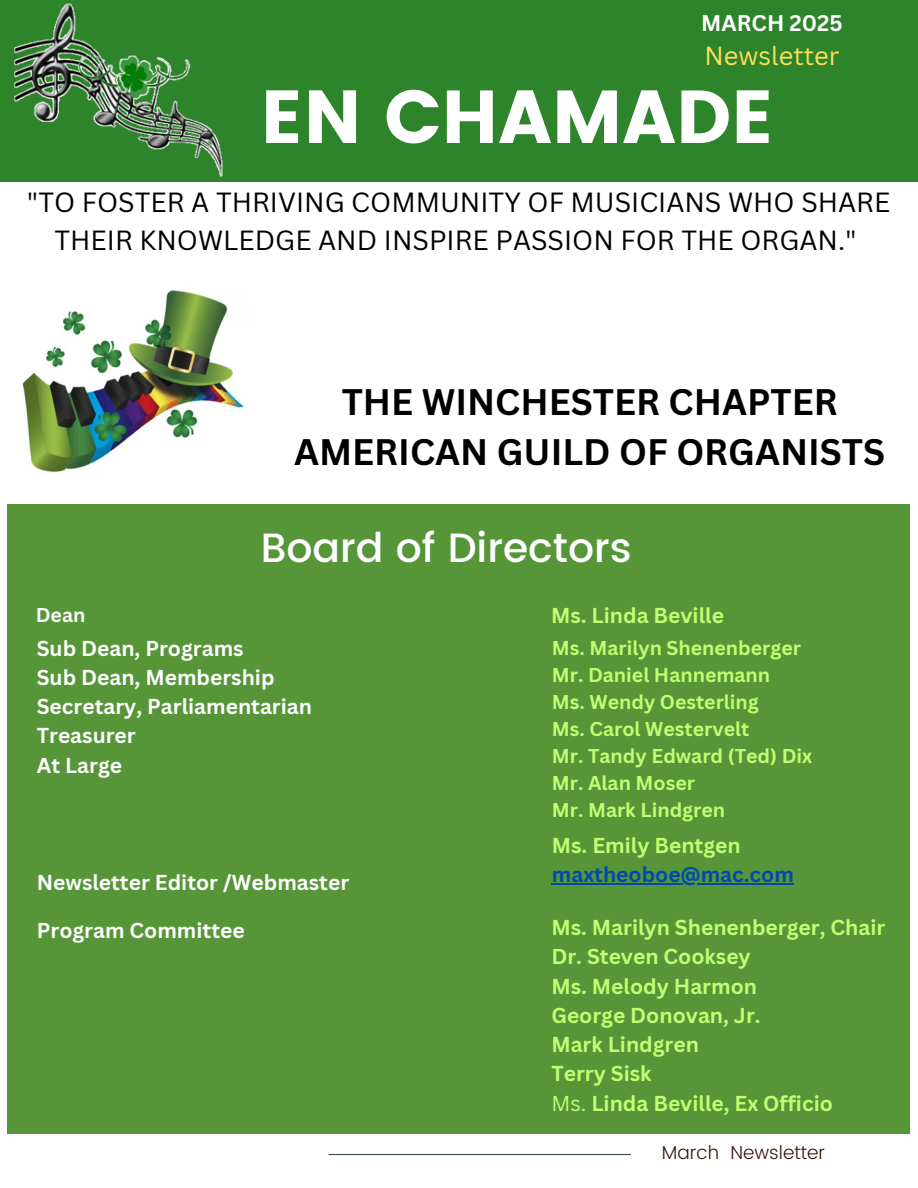
<style>
.page{position:relative;width:918px;height:1188px;background:#fff}
.page>*{position:absolute;margin:0;border:0;box-sizing:border-box;transform-origin:0 0}
.t1{font:74.85px "Poppins";color:#fff}
.t2{font:500 40.8px "Poppins";color:#fff}
.t3{font:700 36px/49.7px "Canva Sans";color:#000;text-align:center}
.t4{font:27px/37.8px "Canva Sans";color:#000;text-align:center}
.t5{font:25.5px "Canva Sans";color:#ffde59}
.t6{font:700 22.05px "Canva Sans";color:#fff}
.t7{font:700 21px "Canva Sans";color:#c1ff72}
.t8{font:700 21px "Canva Sans";color:#fdfefd}
.t9{font:700 21px "Canva Sans";color:#004aad}
.t10{font:700 19.5px "Canva Sans";color:#c1ff72}
.t11{font:700 19.5px "Canva Sans";color:#fdfefd}
.t12{font:300 18.75px "Poppins";color:#3c1a0c}
.s1{font-weight:400}
</style>
<div class="page">
<div style="left:0;top:0;width:918px;height:181px;background:#2d842b"></div>
<div style="left:8px;top:504px;width:902px;height:630px;background:#569639"></div>
<hr style="left:329px;top:1154px;width:302px;height:1px;background:#3e4e40">
<img style="left:14px;top:3px;width:209px;height:174px">
<img style="left:22px;top:290px;width:222px;height:183px">
<hr style="left:552px;top:883px;width:242px;height:1px;background:#004aad">
<h5 class="t6" style="left:701px;top:7px;width:143px">MARCH 2025</h5>
<h1 class="t5" style="left:705px;top:38px;width:136px">Newsletter</h1>
<p class="t1" style="left:261px;top:73px;width:515px">EN CHAMADE</p>
<h4 class="t4" style="left:27px;top:183px;width:865px">"TO FOSTER A THRIVING COMMUNITY OF MUSICIANS WHO SHARE<br>THEIR KNOWLEDGE AND INSPIRE PASSION FOR THE ORGAN."</h4>
<p class="t3" style="left:294px;top:377px;width:593px">THE WINCHESTER CHAPTER<br>AMERICAN GUILD OF ORGANISTS</p>
<p class="t11" style="left:36px;top:601px;width:51px">Dean</p>
<h6 class="t2" style="left:261px;top:524px;width:372px">Board of Directors</h6>
<p class="t7" style="left:551px;top:600px;width:174px">Ms. Linda Beville</p>
<p class="t8" style="left:37px;top:633px;width:208px">Sub Dean, Programs</p>
<h3 class="t8" style="left:37px;top:662px;width:239px">Sub Dean, Membership</h3>
<p class="t8" style="left:37px;top:692px;width:277px">Secretary, Parliamentarian</p>
<h2 class="t8" style="left:37px;top:721px;width:101px">Treasurer</h2>
<p class="t8" style="left:37px;top:750px;width:87px">At Large</p>
<p class="t8" style="left:37px;top:867px;width:314px">Newsletter Editor /Webmaster</p>
<p class="t8" style="left:37px;top:916px;width:209px">Program Committee</p>
<p class="t10" style="left:552px;top:634px;width:251px">Ms. Marilyn Shenenberger</p>
<p class="t10" style="left:552px;top:661px;width:220px">Mr. Daniel Hannemann</p>
<p class="t10" style="left:552px;top:688px;width:208px">Ms. Wendy Oesterling</p>
<p class="t10" style="left:552px;top:715px;width:199px">Ms. Carol Westervelt</p>
<p class="t10" style="left:552px;top:742px;width:262px">Mr. Tandy Edward (Ted) Dix</p>
<p class="t10" style="left:552px;top:769px;width:145px">Mr. Alan Moser</p>
<p class="t10" style="left:552px;top:796px;width:175px">Mr. Mark Lindgren</p>
<p class="t7" style="left:552px;top:830px;width:190px">Ms. Emily Bentgen</p>
<p class="t9" style="left:552px;top:860px;width:244px">maxtheoboe@mac.com</p>
<p class="t7" style="left:551px;top:913px;width:335px">Ms. Marilyn Shenenberger, Chair</p>
<p class="t7" style="left:551px;top:942px;width:201px">Dr. Steven Cooksey</p>
<p class="t7" style="left:551px;top:971px;width:207px">Ms. Melody Harmon</p>
<p class="t7" style="left:551px;top:1001px;width:211px">George Donovan, Jr.</p>
<p class="t7" style="left:551px;top:1030px;width:149px">Mark Lindgren</p>
<p class="t7" style="left:551px;top:1059px;width:102px">Terry Sisk</p>
<p class="t7" style="left:551px;top:1088px;width:283px"><span class="s1">Ms.</span> Linda Beville, Ex Officio</p>
<p class="t12" style="left:662px;top:1141px;width:165px">March Newsletter</p>
</div>
